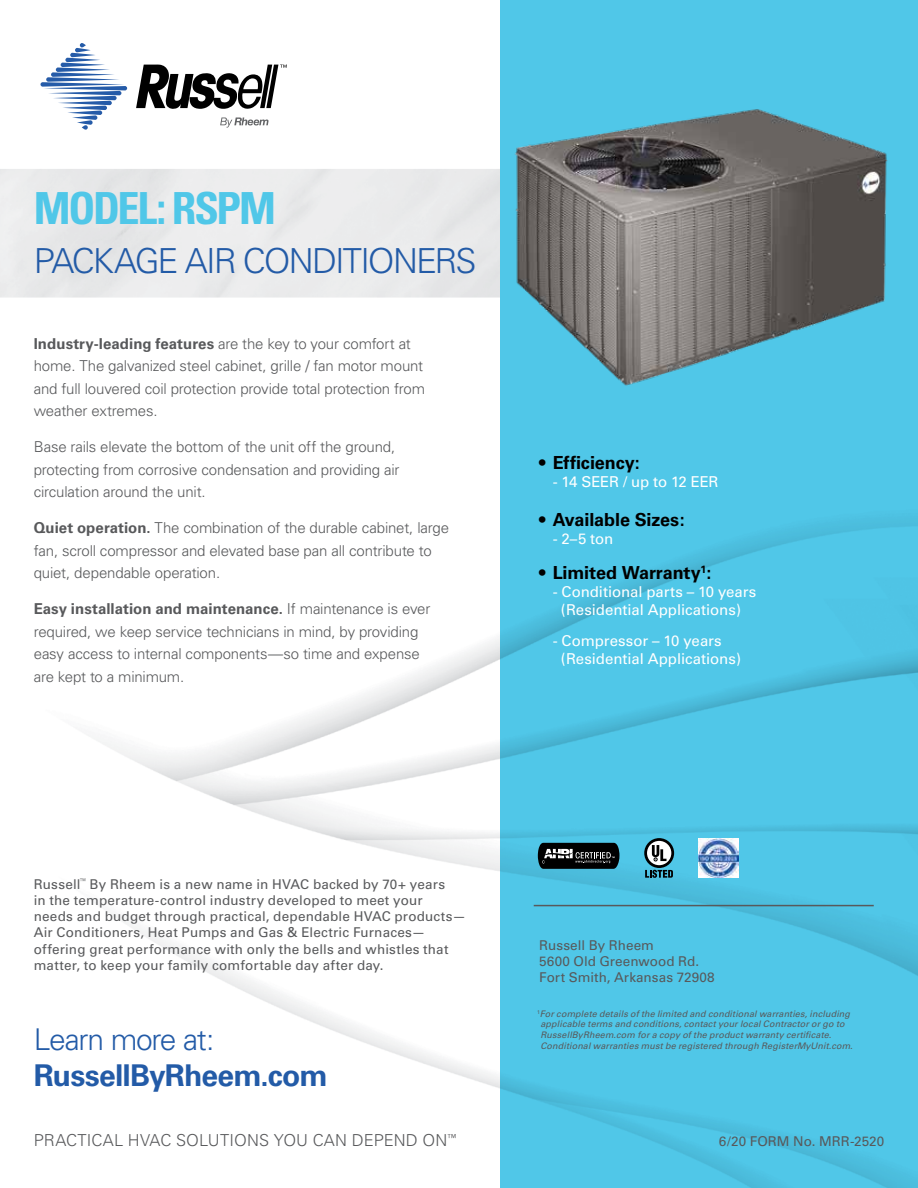
<style>
.page{position:relative;width:918px;height:1188px;background:#fff}
.page>*{position:absolute;margin:0;border:0;box-sizing:border-box;transform-origin:0 0}
.t1{font:700 condensed 44.25px "Univers";letter-spacing:-.05em;color:#50c7e8}
.t2{font:300 34.5px "Univers";letter-spacing:-.06em;color:#235ba7}
.t3{font:700 30px "Univers";letter-spacing:-.025em;color:#235ba7}
.t4{font:300 30px "Univers";letter-spacing:-.04em;color:#235ba7}
.t5{font:700 18px "Univers";letter-spacing:-.005em;color:#000}
.t6{font:300 16.5px "Univers";letter-spacing:.005em;color:#58595b}
.t7{font:300 15px/22.5px "Univers";letter-spacing:-.01em;color:#58595b}
.t8{font:15px/18px "Univers";letter-spacing:-.005em;color:#fff;text-align:center}
.t9{font:13.5px/16.2px "Univers";letter-spacing:.01em;color:#58595b}
.t10{font:300 9.6px "Univers";color:#58595b}
.t11{font:italic 9px/10.8px "Univers";letter-spacing:.01em;color:#58595b}
.s1{font-weight:700}
</style>
<div class="page">
<svg style="left:0;top:0;width:918px;height:472px"></svg>
<img style="left:88px;top:472px;width:830px;height:716px">
<hr style="left:534px;top:905px;width:340px;height:1px;background:#58595b">
<img style="left:512px;top:106px;width:379px;height:281px">
<svg style="left:538px;top:843px;width:81px;height:26px;background:#252829"></svg>
<svg style="left:644px;top:838px;width:30px;height:40px"></svg>
<img style="left:699px;top:838px;width:39px;height:40px">
<svg style="left:40px;top:82px;width:84px;height:5px"></svg>
<svg style="left:46px;top:77px;width:74px;height:5px"></svg>
<svg style="left:51px;top:72px;width:64px;height:5px"></svg>
<svg style="left:56px;top:68px;width:54px;height:4px"></svg>
<svg style="left:61px;top:63px;width:44px;height:4px"></svg>
<svg style="left:65px;top:58px;width:35px;height:4px"></svg>
<svg style="left:70px;top:53px;width:26px;height:4px"></svg>
<svg style="left:75px;top:48px;width:16px;height:4px"></svg>
<svg style="left:80px;top:43px;width:6px;height:4px"></svg>
<svg style="left:43px;top:86px;width:84px;height:4px"></svg>
<svg style="left:48px;top:91px;width:73px;height:4px"></svg>
<svg style="left:53px;top:96px;width:64px;height:4px"></svg>
<svg style="left:58px;top:101px;width:54px;height:4px"></svg>
<svg style="left:63px;top:106px;width:44px;height:4px"></svg>
<svg style="left:67px;top:111px;width:35px;height:4px"></svg>
<svg style="left:72px;top:115px;width:25px;height:5px"></svg>
<svg style="left:77px;top:120px;width:16px;height:5px"></svg>
<svg style="left:82px;top:125px;width:6px;height:5px"></svg>
<svg style="left:220px;top:118px;width:49px;height:10px"></svg>
<svg style="left:136px;top:65px;width:151px;height:44px"></svg>
<h1 class="t1" style="left:34px;top:181px;width:244px">MODEL: RSPM</h1>
<h2 class="t2" style="left:34px;top:240px;width:444px">PACKAGE AIR CONDITIONERS</h2>
<p class="t7" style="left:34px;top:332px;width:393px"><span class="s1">Industry-leading features</span> are the key to your comfort at home. The galvanized steel cabinet, grille / fan motor mount and full louvered coil protection provide total protection from weather extremes.</p>
<p class="t7" style="left:34px;top:436px;width:367px">Base rails elevate the bottom of the unit off the ground, protecting from corrosive condensation and providing air circulation around the unit.</p>
<p class="t7" style="left:34px;top:517px;width:417px"><span class="s1">Quiet operation.</span> The combination of the durable cabinet, large fan, scroll compressor and elevated base pan all contribute to quiet, dependable operation.</p>
<p class="t7" style="left:34px;top:598px;width:398px"><span class="s1">Easy installation and maintenance.</span> If maintenance is ever required, we keep service technicians in mind, by providing easy access to internal components—so time and expense are kept to a minimum.</p>
<p class="t5" style="left:539px;top:452px;width:102px">• Efficiency:</p>
<p class="t8" style="left:553px;top:473px;width:167px">- 14 SEER / up to 12 EER</p>
<p class="t5" style="left:539px;top:509px;width:147px">• Available Sizes:</p>
<p class="t8" style="left:553px;top:530px;width:62px">- 2–5 ton</p>
<p class="t5" style="left:539px;top:562px;width:174px">• Limited Warranty<sup>1</sup>:</p>
<p class="t8" style="left:553px;top:583px;width:205px">- Conditional parts – 10 years (Residential Applications)</p>
<p class="t8" style="left:561px;top:632px;width:182px;text-align:left;text-indent:-8px">- Compressor – 10 years (Residential Applications)</p>
<p class="t9" style="left:34px;top:876px;width:434px">Russell<sup>™</sup> By Rheem is a new name in HVAC backed by 70+ years<br>in the temperature-control industry developed to meet your<br>needs and budget through practical, dependable HVAC products— Air Conditioners, Heat Pumps and Gas &amp; Electric Furnaces— offering great performance with only the bells and whistles that matter, to keep your family comfortable day after day.</p>
<h3 class="t4" style="left:34px;top:1022px;width:182px">Learn more at:</h3>
<h3 class="t3" style="left:34px;top:1058px;width:296px">RussellByRheem.com</h3>
<p class="t9" style="left:539px;top:937px;width:177px">Russell By Rheem<br>5600 Old Greenwood Rd.<br>Fort Smith, Arkansas 72908</p>
<p class="t11" style="left:540px;top:1008px;width:314px;text-indent:-3px"><sup>1</sup>For complete details of the limited and conditional warranties, including applicable terms and conditions, contact your local Contractor or go to RussellByRheem.com for a copy of the product warranty certificate.<br>Conditional warranties must be registered through RegisterMyUnit.com.</p>
<p class="t10" style="left:447px;top:1132px;width:11px">™</p>
<p class="t6" style="left:34px;top:1131px;width:415px">PRACTICAL HVAC SOLUTIONS YOU CAN DEPEND ON</p>
<p class="t9" style="left:719px;top:1133px;width:167px">6/20 FORM No. MRR-2520</p>
</div>
